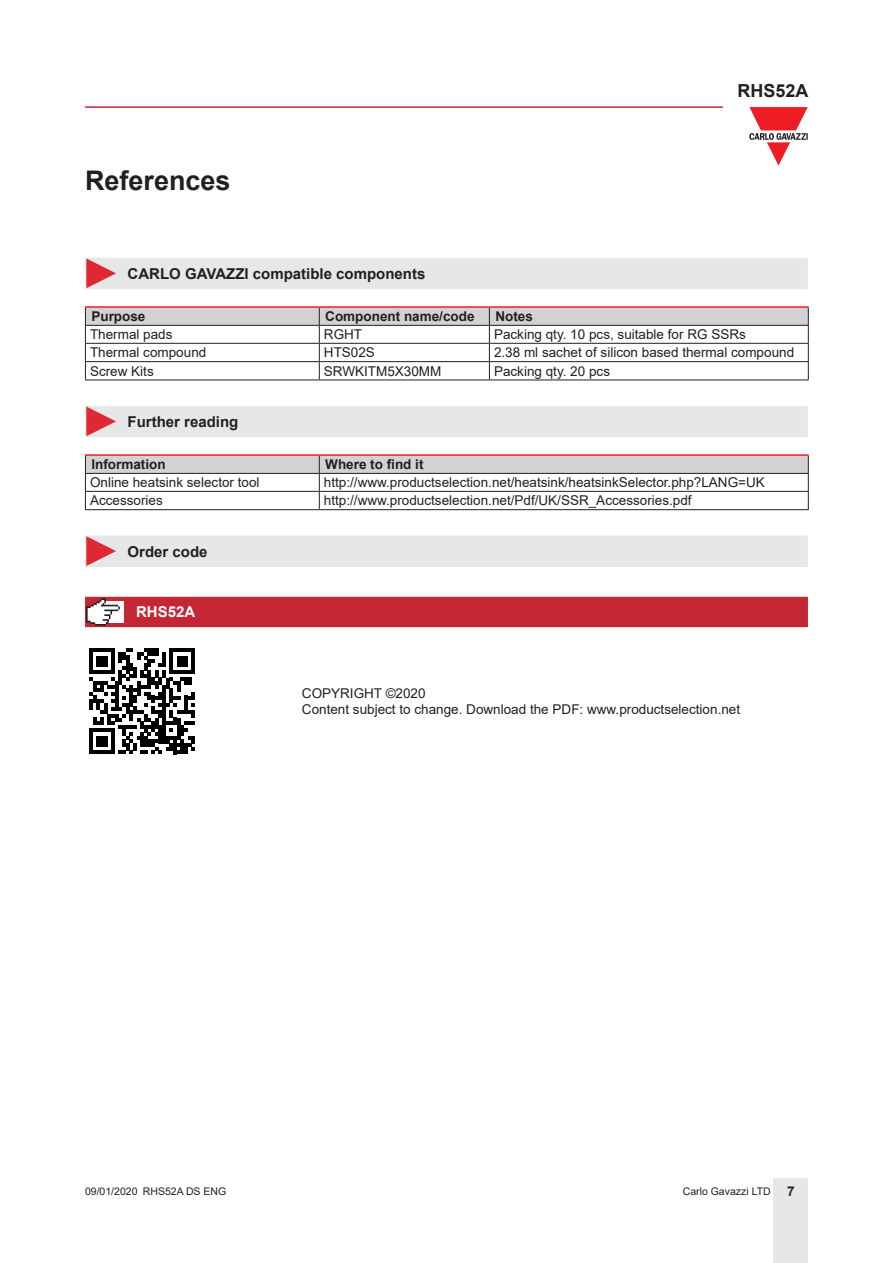
<style>
.page{position:relative;width:893px;height:1263px;background:#fff}
.page>*{position:absolute;margin:0;border:0;box-sizing:border-box;transform-origin:0 0}
.Titolo01{font:700 27px "Arial";color:#231f20}
.t1{font:700 18px "Arial";color:#231f20}
.Titolo03{font:700 15px "Arial";color:#231f20}
.Titolo04{font:700 15px "Arial";color:#fff}
.TestoTabellaSx{font:13.5px "Arial";color:#231f20}
.TitoloTabellaSx{font:700 13.5px "Arial";color:#231f20}
.t2{font:10.5px "Arial";color:#231f20}
.s1{font-weight:700;font-size:13.5px}
</style>
<div class="page">
<hr style="left:85px;top:106px;width:638px;height:2px;background:#c42633">
<div style="left:774px;top:1178px;width:34px;height:85px;background:#e7e7e8"></div>
<svg style="left:749px;top:107px;width:59px;height:59px"></svg>
<div style="left:85px;top:258px;width:723px;height:31px;background:#e7e7e8"></div>
<hr style="left:85px;top:306px;width:234px;height:2px;background:#ee1d23">
<hr style="left:319px;top:306px;width:170px;height:2px;background:#ee1d23">
<hr style="left:489px;top:306px;width:320px;height:2px;background:#ee1d23">
<svg style="left:85px;top:307px;width:724px;height:73px"></svg>
<hr style="left:85px;top:380px;width:234px;height:1px;background:#231f20">
<hr style="left:319px;top:380px;width:170px;height:1px;background:#231f20">
<hr style="left:489px;top:380px;width:320px;height:1px;background:#231f20">
<div style="left:85px;top:406px;width:723px;height:31px;background:#e7e7e8"></div>
<hr style="left:85px;top:454px;width:234px;height:2px;background:#ee1d23">
<hr style="left:319px;top:454px;width:490px;height:2px;background:#ee1d23">
<svg style="left:85px;top:455px;width:724px;height:54px"></svg>
<hr style="left:85px;top:509px;width:234px;height:1px;background:#231f20">
<hr style="left:319px;top:509px;width:490px;height:1px;background:#231f20">
<div style="left:85px;top:536px;width:723px;height:31px;background:#e7e7e8"></div>
<div style="left:85px;top:597px;width:723px;height:30px;background:#c42633"></div>
<svg style="left:89px;top:648px;width:106px;height:106px"></svg>
<p class="Titolo01" style="left:85px;top:161px;width:147px">References</p>
<h2 class="t1" style="left:738px;top:78px;width:73px">RHS52A</h2>
<p class="Titolo03" style="left:128px;top:263px;width:299px">CARLO GAVAZZI compatible components</p>
<p class="TitoloTabellaSx" style="left:91px;top:307px;width:56px">Purpose</p>
<p class="TitoloTabellaSx" style="left:325px;top:307px;width:151px">Component name/code</p>
<p class="TitoloTabellaSx" style="left:495px;top:307px;width:39px">Notes</p>
<p class="TestoTabellaSx" style="left:90px;top:325px;width:84px">Thermal pads</p>
<p class="TestoTabellaSx" style="left:324px;top:325px;width:40px">RGHT</p>
<p class="TestoTabellaSx" style="left:494px;top:325px;width:253px">Packing qty. 10 pcs, suitable for RG SSRs</p>
<p class="TestoTabellaSx" style="left:90px;top:343px;width:118px">Thermal compound</p>
<p class="TestoTabellaSx" style="left:324px;top:343px;width:53px">HTS02S</p>
<p class="TestoTabellaSx" style="left:494px;top:343px;width:302px">2.38 ml sachet of silicon based thermal compound</p>
<p class="TestoTabellaSx" style="left:90px;top:362px;width:65px">Screw Kits</p>
<p class="TestoTabellaSx" style="left:324px;top:362px;width:119px">SRWKITM5X30MM</p>
<p class="TestoTabellaSx" style="left:494px;top:362px;width:118px">Packing qty. 20 pcs</p>
<p class="Titolo03" style="left:128px;top:411px;width:112px">Further reading</p>
<p class="TitoloTabellaSx" style="left:91px;top:455px;width:76px">Information</p>
<p class="TitoloTabellaSx" style="left:325px;top:455px;width:100px">Where to find it</p>
<p class="TestoTabellaSx" style="left:90px;top:473px;width:171px">Online heatsink selector tool</p>
<p class="TestoTabellaSx" style="left:324px;top:473px;width:442px">http://www.productselection.net/heatsink/heatsinkSelector.php?LANG=UK</p>
<p class="TestoTabellaSx" style="left:90px;top:491px;width:74px">Accessories</p>
<p class="TestoTabellaSx" style="left:324px;top:491px;width:369px">http://www.productselection.net/Pdf/UK/SSR_Accessories.pdf</p>
<p class="Titolo03" style="left:128px;top:541px;width:82px">Order code</p>
<p class="Titolo04" style="left:136px;top:602px;width:61px">RHS52A</p>
<p class="TestoTabellaSx" style="left:302px;top:684px;width:125px">COPYRIGHT ©2020</p>
<p class="TestoTabellaSx" style="left:302px;top:700px;width:440px">Content subject to change. Download the PDF: www.productselection.net</p>
<p class="t2" style="left:85px;top:1183px;width:143px">09/01/2020 RHS52A DS ENG</p>
<p class="t2" style="left:683px;top:1183px;width:113px">Carlo Gavazzi LTD <span class="s1">7</span></p>
</div>
